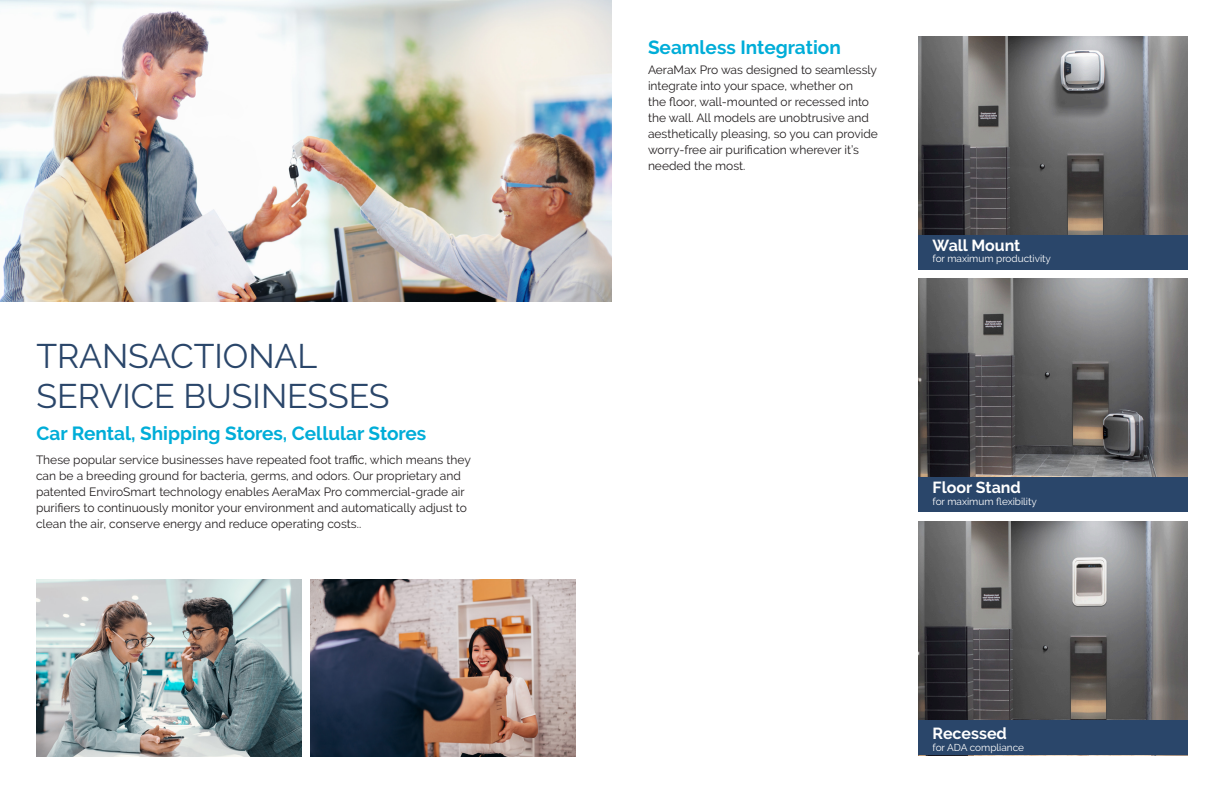
<style>
.page{position:relative;width:1224px;height:792px;background:#fff}
.page>*{position:absolute;margin:0;border:0;box-sizing:border-box;transform-origin:0 0}
.header1{font:34px/40.8px "Raleway";color:#2a466a}
.header2{font:700 19px "Raleway";color:#00add8}
.copy_bullet{font:700 16px "Raleway";color:#fff}
.copy_bullet-2{font:12px/16px "Raleway";color:#231f20}
.copy_bullet-3{font:10px "Raleway";color:#fff}
</style>
<div class="page">
<img style="left:0;top:0;width:612px;height:301px">
<img style="left:36px;top:580px;width:266px;height:177px">
<img style="left:311px;top:580px;width:265px;height:176px">
<img style="left:918px;top:278px;width:270px;height:199px">
<img style="left:918px;top:36px;width:270px;height:199px">
<img style="left:918px;top:521px;width:270px;height:199px">
<div style="left:918px;top:235px;width:270px;height:35px;background:#2a466a"></div>
<div style="left:918px;top:477px;width:270px;height:35px;background:#2a466a"></div>
<div style="left:918px;top:720px;width:270px;height:35px;background:#2a466a"></div>
<p class="header1" style="left:36px;top:335px;width:355px">TRANSACTIONAL<br>SERVICE BUSINESSES</p>
<p class="header2" style="left:36px;top:423px;width:391px">Car Rental, Shipping Stores, Cellular Stores</p>
<p class="copy_bullet-2" style="left:36px;top:451px;width:436px">These popular service businesses have repeated foot traffic, which means they can be a breeding ground for bacteria, germs, and odors. Our proprietary and patented EnviroSmart technology enables AeraMax Pro commercial-grade air purifiers to continuously monitor your environment and automatically adjust to clean the air, conserve energy and reduce operating costs..</p>
<p class="header2" style="left:648px;top:36px;width:194px">Seamless Integration</p>
<p class="copy_bullet-2" style="left:648px;top:62px;width:231px">AeraMax Pro was designed to seamlessly integrate into your space, whether on<br>the floor, wall-mounted or recessed into the wall. All models are unobtrusive and aesthetically pleasing, so you can provide worry-free air purification wherever it’s needed the most.</p>
<p class="copy_bullet" style="left:933px;top:236px;width:89px">Wall Mount</p>
<p class="copy_bullet-3" style="left:933px;top:253px;width:120px">for maximum productivity</p>
<p class="copy_bullet" style="left:933px;top:479px;width:90px">Floor Stand</p>
<p class="copy_bullet-3" style="left:933px;top:495px;width:106px">for maximum flexibility</p>
<p class="copy_bullet" style="left:933px;top:724px;width:76px">Recessed</p>
<p class="copy_bullet-3" style="left:933px;top:741px;width:93px">for ADA compliance</p>
</div>
